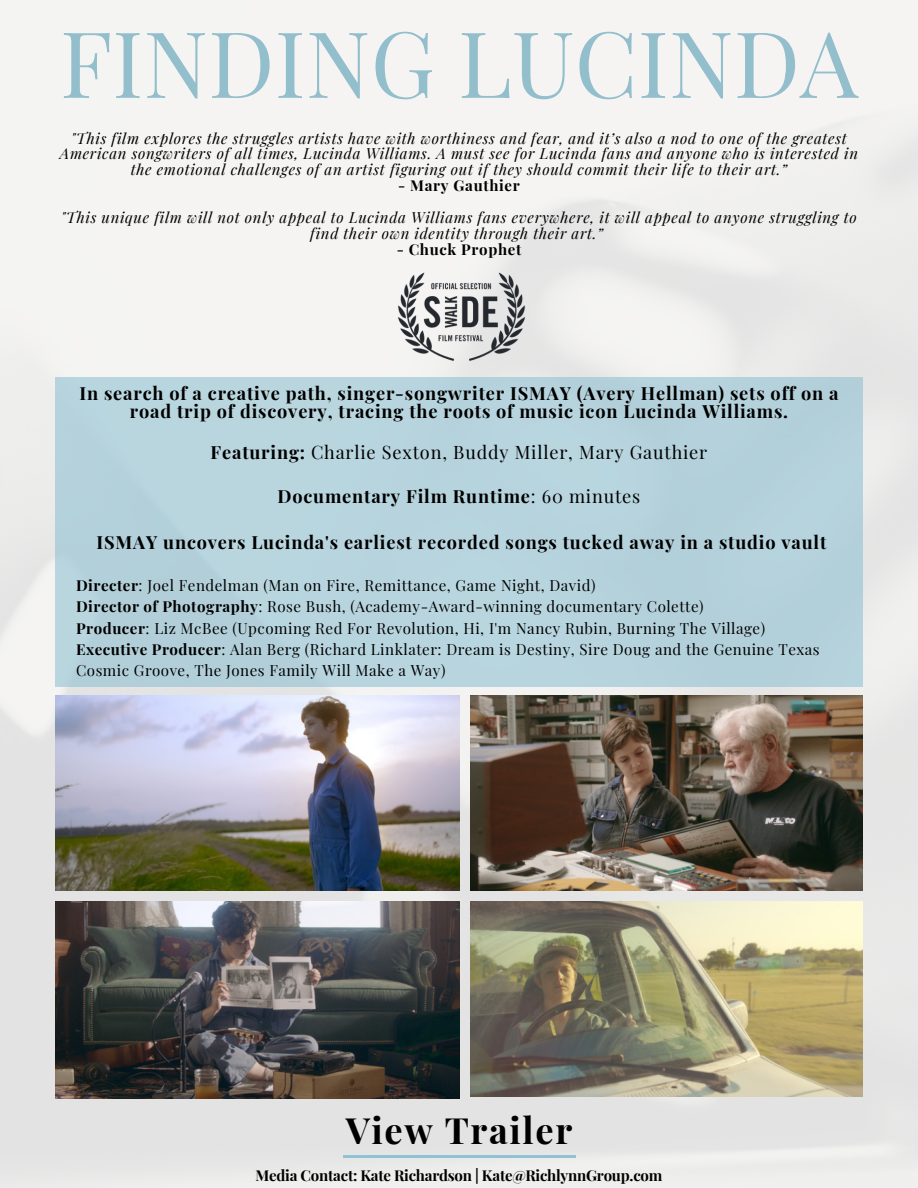
<style>
.page{position:relative;width:918px;height:1188px;background:#fff}
.page>*{position:absolute;margin:0;border:0;box-sizing:border-box;transform-origin:0 0}
.t1{font:91.8px "Playfair Display";color:#91c2d3}
.t2{font:700 36.3px "Playfair Display";letter-spacing:.045em;color:#000}
.t3{font:700 18.15px/18px "Playfair Display";letter-spacing:.045em;color:#000;text-align:center}
.t4{font:18.15px "Playfair Display";letter-spacing:.045em;color:#000}
.t5{font:15.15px/21.3px "Playfair Display";letter-spacing:.035em;color:#000}
.t6{font:italic 15px/15.8px "Playfair Display";letter-spacing:.045em;color:#000;text-align:center}
.t7{font:700 15px "Playfair Display";letter-spacing:-.015em;color:#000}
.t8{font:700 15px "Playfair Display";letter-spacing:.045em;color:#000}
.s1{font-weight:700}
.s2{font-weight:400}
</style>
<div class="page">
<img style="left:0;top:0;width:918px;height:1188px">
<img style="left:55px;top:901px;width:404px;height:197px">
<img style="left:470px;top:901px;width:393px;height:196px">
<hr style="left:343px;top:1155px;width:232px;height:3px;background:#91c2d3">
<div style="left:55px;top:378px;width:808px;height:309px;background:#b7d4de"></div>
<img style="left:470px;top:696px;width:393px;height:194px">
<img style="left:55px;top:696px;width:404px;height:194px">
<img style="left:385px;top:268px;width:148px;height:101px">
<p class="t1" style="left:60px;top:-1px;width:799px">FINDING LUCINDA</p>
<p class="t6" style="left:60px;top:130px;width:800px">"This film explores the struggles artists have with worthiness and fear, and it’s also a nod to one of the greatest<br>American songwriters of all times, Lucinda Williams. A must see for Lucinda fans and anyone who is interested in the emotional challenges of an artist figuring out if they should commit their life to their art.”</p>
<p class="t8" style="left:398px;top:175px;width:123px">- Mary Gauthier</p>
<p class="t6" style="left:61px;top:209px;width:797px">"This unique film will not only appeal to Lucinda Williams fans everywhere, it will appeal to anyone struggling to find their own identity through their art.”</p>
<p class="t8" style="left:397px;top:238px;width:126px">- Chuck Prophet</p>
<p class="t3" style="left:79px;top:384px;width:761px">In search of a creative path, singer-songwriter ISMAY (Avery Hellman) sets off on a road trip of discovery, tracing the roots of music icon Lucinda Williams.</p>
<p class="t4" style="left:211px;top:439px;width:498px"><span class="s1">Featuring:</span> Charlie Sexton, Buddy Miller, Mary Gauthier</p>
<p class="t3" style="left:278px;top:487px;width:364px">Documentary Film Runtime<span class="s2">: 60 minutes</span></p>
<p class="t3" style="left:97px;top:532px;width:731px">ISMAY uncovers Lucinda's earliest recorded songs tucked away in a studio vault</p>
<p class="t5" style="left:76px;top:574px;width:521px"><span class="s1">Directer</span>: Joel Fendelman (Man on Fire, Remittance, Game Night, David)</p>
<p class="t5" style="left:76px;top:595px;width:629px"><span class="s1">Director of Photography</span>: Rose Bush, (Academy-Award-winning documentary Colette)</p>
<p class="t5" style="left:76px;top:617px;width:691px"><span class="s1">Producer</span>: Liz McBee (Upcoming Red For Revolution, Hi, I'm Nancy Rubin, Burning The Village)</p>
<p class="t5" style="left:76px;top:638px;width:745px"><span class="s1">Executive Producer</span>: Alan Berg (Richard Linklater: Dream is Destiny, Sire Doug and the Genuine Texas<br>Cosmic Groove, The Jones Family Will Make a Way)</p>
<p class="t2" style="left:346px;top:1104px;width:228px">View Trailer</p>
<p class="t7" style="left:256px;top:1165px;width:408px">Media Contact: Kate Richardson | Kate@RichlynnGroup.com</p>
</div>
